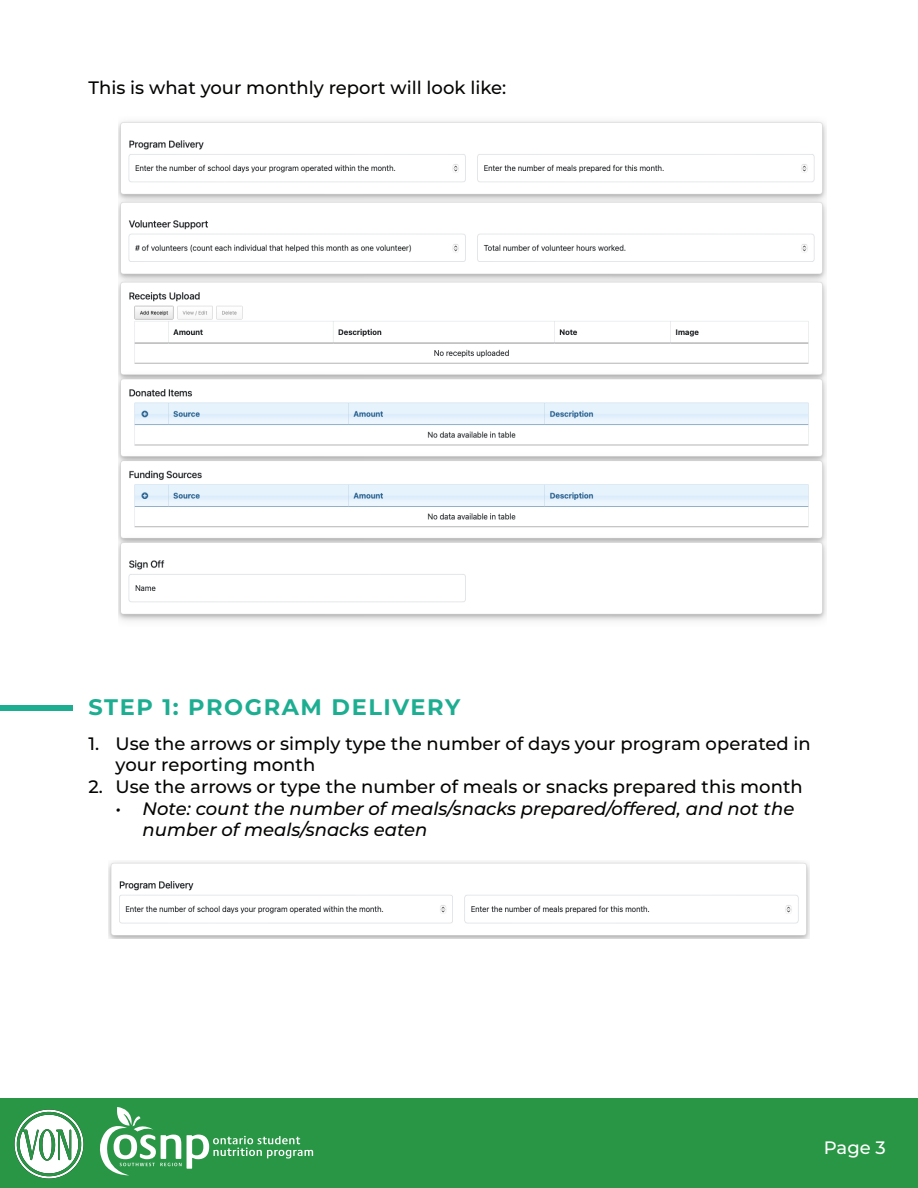
<style>
.page{position:relative;width:918px;height:1188px;background:#fff}
.page>*{position:absolute;margin:0;border:0;box-sizing:border-box;transform-origin:0 0}
.t1{font:700 22.5px "Montserrat";letter-spacing:.07em;color:#1dae92}
.t2{font:500 18px/21.6px "Montserrat";color:#040503}
.t3{font:italic 500 18px/21.6px "Montserrat";color:#040503}
.t4{font:500 18px "Montserrat";color:#fff}
</style>
<div class="page">
<div style="left:0;top:1099px;width:918px;height:89px;background:#299645"></div>
<img style="left:0;top:1098px;width:98px;height:81px">
<svg style="left:95px;top:1107px;width:218px;height:68px"></svg>
<img style="left:118px;top:121px;width:709px;height:500px">
<img style="left:109px;top:861px;width:700px;height:77px">
<div style="left:0;top:705px;width:72px;height:6px;background:#1dae92"></div>
<p class="t2" style="left:89px;top:76px;width:419px">This is what your monthly report will look like:</p>
<p class="t1" style="left:89px;top:691px;width:373px">STEP 1: PROGRAM DELIVERY</p>
<p class="t2" style="left:116px;top:732px;width:697px;text-indent:-27px">1. Use the arrows or simply type the number of days your program operated in your reporting month</p>
<p class="t2" style="left:89px;top:775px;width:716px">2. Use the arrows or type the number of meals or snacks prepared this month</p>
<p class="t3" style="left:143px;top:797px;width:653px;text-indent:-27px">• Note: count the number of meals/snacks prepared/offered, and not the number of meals/snacks eaten</p>
<p class="t4" style="left:824px;top:1135px;width:64px">Page 3</p>
</div>
